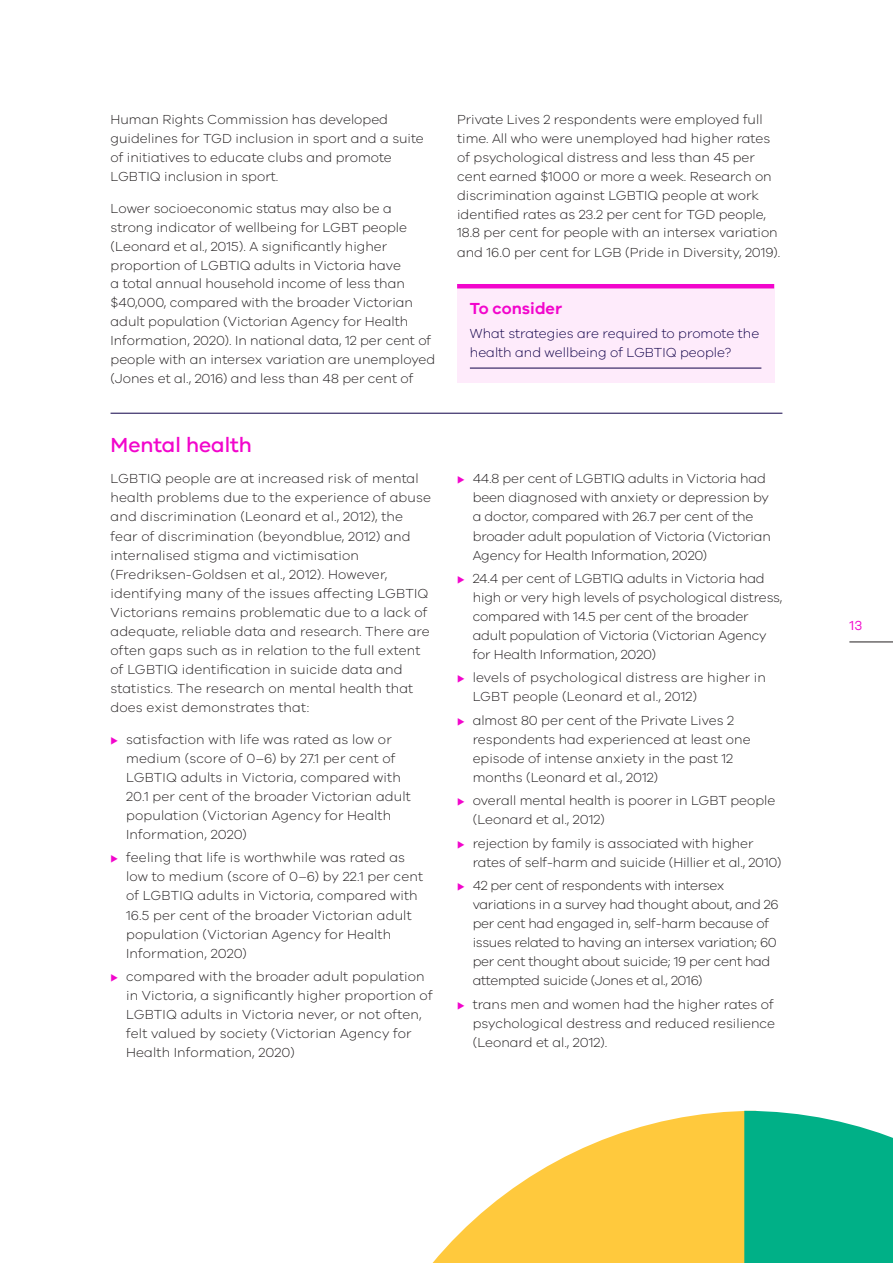
<style>
.page{position:relative;width:893px;height:1263px;background:#fff}
.page>*{position:absolute;margin:0;border:0;box-sizing:border-box;transform-origin:0 0}
._152__Sub_Header_v3{font:500 21px "VIC";color:#f205cc}
._165__Questions_Subh{font:600 16.5px "VIC";color:#f205cc}
._120__Body_Copy{font:300 13.5px/19px "VIC";color:#231f20}
._120__Body_Copy-2{font:300 13.5px/19px "VIC";letter-spacing:-.02em;color:#231f20}
._166__Questions_Body{font:300 13.5px/19.5px "VIC";color:#100249}
.t1{font:13.5px "VIC";color:#f205cc}
.s1{color:#f205cc}
</style>
<div class="page">
<hr style="left:849px;top:642px;width:44px;height:1px;background:#231f20">
<div style="left:457px;top:285px;width:317px;height:98px;background:#feebfb"></div>
<hr style="left:457px;top:284px;width:317px;height:4px;background:#f205cc">
<hr style="left:470px;top:368px;width:291px;height:1px;background:#100249">
<hr style="left:111px;top:413px;width:671px;height:1px;background:#100249">
<svg style="left:432px;top:1111px;width:312px;height:152px;fill:#ffc93d"></svg>
<div style="left:744px;top:1111px;width:149px;height:152px;background:#00b087"></div>
<p class="_120__Body_Copy" style="left:111px;top:110px;width:315px">Human Rights Commission has developed guidelines for TGD inclusion in sport and a suite of initiatives to educate clubs and promote LGBTIQ inclusion in sport.</p>
<p class="_120__Body_Copy" style="left:111px;top:198px;width:326px">Lower socioeconomic status may also be a strong indicator of wellbeing for LGBT people (Leonard et al., 2015). A significantly higher proportion of LGBTIQ adults in Victoria have<br>a total annual household income of less than $40,000, compared with the broader Victorian adult population (Victorian Agency for Health Information, 2020). In national data, 12 per cent of people with an intersex variation are unemployed (Jones et al., 2016) and less than 48 per cent of</p>
<p class="_152__Sub_Header_v3" style="left:111px;top:432px;width:143px">Mental health</p>
<p class="_120__Body_Copy" style="left:111px;top:469px;width:322px">LGBTIQ people are at increased risk of mental health problems due to the experience of abuse and discrimination (Leonard et al., 2012), the fear of discrimination (beyondblue, 2012) and internalised stigma and victimisation (Fredriksen-Goldsen et al., 2012). However, identifying many of the issues affecting LGBTIQ Victorians remains problematic due to a lack of adequate, reliable data and research. There are often gaps such as in relation to the full extent of LGBTIQ identification in suicide data and statistics. The research on mental health that does exist demonstrates that:</p>
<p class="_120__Body_Copy" style="left:126px;top:729px;width:286px;text-indent:-16px"><span class="s1">◆</span> satisfaction with life was rated as low or medium (score of 0–6) by 27.1 per cent of LGBTIQ adults in Victoria, compared with 20.1 per cent of the broader Victorian adult population (Victorian Agency for Health Information, 2020)</p>
<p class="_120__Body_Copy" style="left:126px;top:848px;width:298px;text-indent:-16px"><span class="s1">◆</span> feeling that life is worthwhile was rated as low to medium (score of 0–6) by 22.1 per cent of LGBTIQ adults in Victoria, compared with 16.5 per cent of the broader Victorian adult population (Victorian Agency for Health Information, 2020)</p>
<p class="_120__Body_Copy" style="left:126px;top:966px;width:308px;text-indent:-16px"><span class="s1">◆</span> compared with the broader adult population in Victoria, a significantly higher proportion of LGBTIQ adults in Victoria never, or not often, felt valued by society (Victorian Agency for Health Information, 2020)</p>
<p class="_120__Body_Copy" style="left:457px;top:110px;width:325px">Private Lives 2 respondents were employed full time. All who were unemployed had higher rates of psychological distress and less than 45 per cent earned $1000 or more a week. Research on discrimination against LGBTIQ people at work identified rates as 23.2 per cent for TGD people, 18.8 per cent for people with an intersex variation and 16.0 per cent for LGB (Pride in Diversity, 2019).</p>
<p class="_165__Questions_Subh" style="left:470px;top:298px;width:94px">To consider</p>
<p class="_166__Questions_Body" style="left:470px;top:323px;width:291px">What strategies are required to promote the health and wellbeing of LGBTIQ people?</p>
<p class="_120__Body_Copy" style="left:473px;top:469px;width:300px;text-indent:-16px"><span class="s1">◆</span> 44.8 per cent of LGBTIQ adults in Victoria had been diagnosed with anxiety or depression by a doctor, compared with 26.7 per cent of the broader adult population of Victoria (Victorian Agency for Health Information, 2020)</p>
<p class="_120__Body_Copy" style="left:473px;top:568px;width:311px;text-indent:-16px"><span class="s1">◆</span> 24.4 per cent of LGBTIQ adults in Victoria had high or very high levels of psychological distress, compared with 14.5 per cent of the broader adult population of Victoria (Victorian Agency for Health Information, 2020)</p>
<p class="_120__Body_Copy" style="left:473px;top:668px;width:295px;text-indent:-16px"><span class="s1">◆</span> levels of psychological distress are higher in<br>LGBT people (Leonard et al., 2012)</p>
<p class="_120__Body_Copy" style="left:473px;top:710px;width:279px;text-indent:-16px"><span class="s1">◆</span> almost 80 per cent of the Private Lives 2 respondents had experienced at least one episode of intense anxiety in the past 12 months (Leonard et al., 2012)</p>
<p class="_120__Body_Copy" style="left:473px;top:791px;width:304px;text-indent:-16px"><span class="s1">◆</span> overall mental health is poorer in LGBT people (Leonard et al., 2012)</p>
<p class="_120__Body_Copy" style="left:473px;top:833px;width:310px;text-indent:-16px"><span class="s1">◆</span> rejection by family is associated with higher rates of self-harm and suicide (Hillier et al., 2010)</p>
<p class="_120__Body_Copy-2" style="left:473px;top:875px;width:307px;text-indent:-16px"><span class="s1">◆</span> 42 per cent of respondents with intersex variations in a survey had thought about, and 26 per cent had engaged in, self-harm because of issues related to having an intersex variation; 60 per cent thought about suicide; 19 per cent had attempted suicide (Jones et al., 2016)</p>
<p class="_120__Body_Copy" style="left:473px;top:994px;width:304px;text-align:justify;text-indent:-16px"><span class="s1">◆</span> trans men and women had the higher rates of psychological destress and reduced resilience (Leonard et al., 2012).</p>
<p class="t1" style="left:849px;top:617px;width:14px">13</p>
</div>
